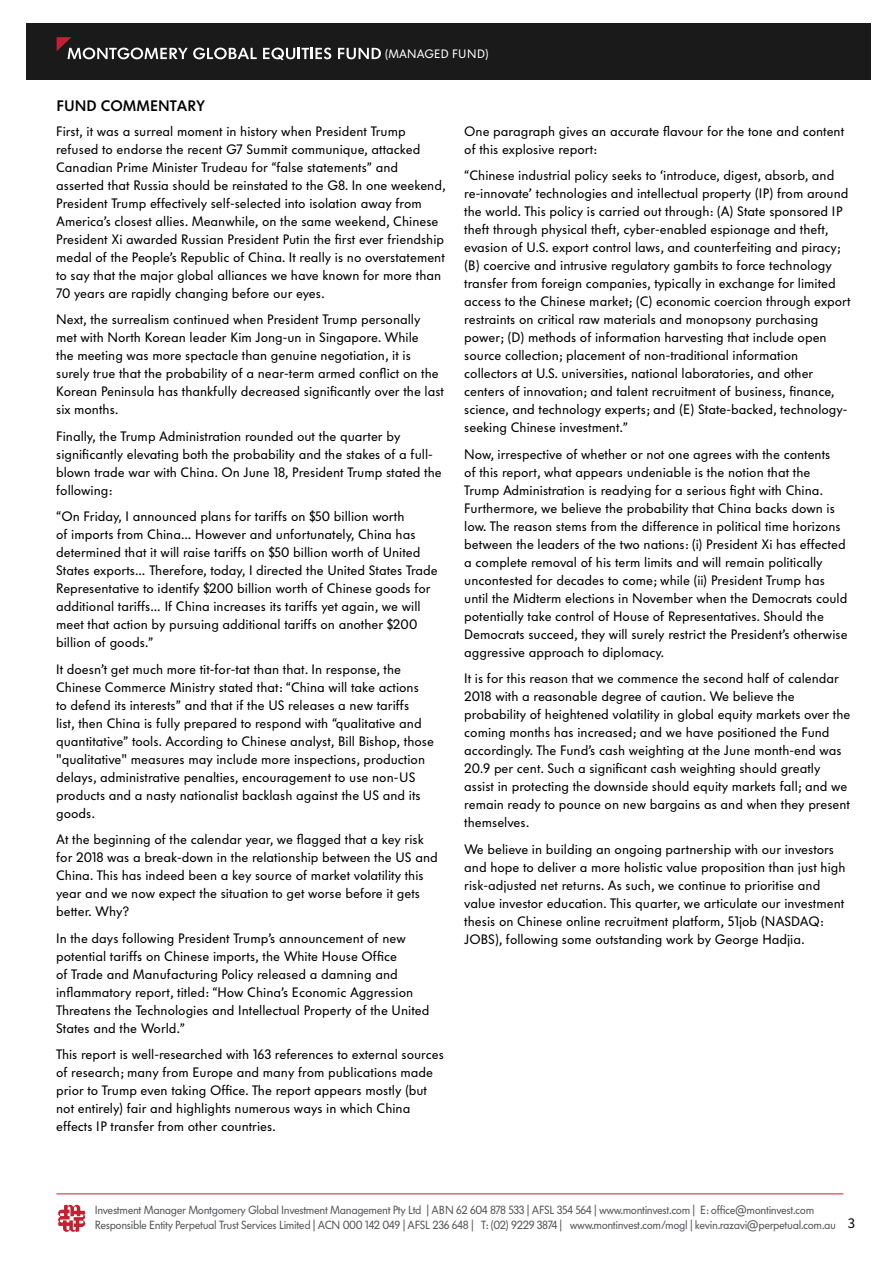
<style>
.page{position:relative;width:893px;height:1263px;background:#fff}
.page>*{position:absolute;margin:0;border:0;box-sizing:border-box;transform-origin:0 0}
.t1{font:15px "Volkswagen Semi";color:#000}
.t2{font:15px "Source Sans Pro";color:#000}
.t3{font:13.5px/18px "Volkswagen Copy";color:#000}
.t4{font:12px "Volkswagen Copy";letter-spacing:.02em;color:#fff}
.t5{font:11.7px/15px "Volkswagen Copy";letter-spacing:-.035em;color:#58595b;scale:.96 1}
</style>
<div class="page">
<div style="left:26px;top:23px;width:844px;height:57px;background:#1a1a1a"></div>
<svg style="left:57px;top:37px;width:200px;height:22px"></svg>
<svg style="left:263px;top:48px;width:68px;height:12px"></svg>
<svg style="left:338px;top:48px;width:43px;height:11px"></svg>
<hr style="left:56px;top:1193px;width:787px;height:1px;background:#c32032">
<svg style="left:58px;top:1205px;width:27px;height:27px"></svg>
<p class="t1" style="left:56px;top:97px;width:150px">FUND COMMENTARY</p>
<p class="t4" style="left:385px;top:47px;width:105px">(MANAGED FUND)</p>
<p class="t3" style="left:56px;top:122px;width:391px">First, it was a surreal moment in history when President Trump refused to endorse the recent G7 Summit communique, attacked Canadian Prime Minister Trudeau for “false statements” and asserted that Russia should be reinstated to the G8. In one weekend, President Trump effectively self-selected into isolation away from America’s closest allies. Meanwhile, on the same weekend, Chinese President Xi awarded Russian President Putin the first ever friendship medal of the People’s Republic of China. It really is no overstatement to say that the major global alliances we have known for more than 70 years are rapidly changing before our eyes.</p>
<p class="t3" style="left:56px;top:311px;width:389px">Next, the surrealism continued when President Trump personally met with North Korean leader Kim Jong-un in Singapore. While<br>the meeting was more spectacle than genuine negotiation, it is surely true that the probability of a near-term armed conflict on the Korean Peninsula has thankfully decreased significantly over the last six months.</p>
<p class="t3" style="left:56px;top:427px;width:387px">Finally, the Trump Administration rounded out the quarter by significantly elevating both the probability and the stakes of a full&shy;blown trade war with China. On June 18, President Trump stated the following:</p>
<p class="t3" style="left:56px;top:508px;width:383px">“On Friday, I announced plans for tariffs on $50 billion worth<br>of imports from China… However and unfortunately, China has determined that it will raise tariffs on $50 billion worth of United States exports… Therefore, today, I directed the United States Trade Representative to identify $200 billion worth of Chinese goods for additional tariffs… If China increases its tariffs yet again, we will meet that action by pursuing additional tariffs on another $200 billion of goods.”</p>
<p class="t3" style="left:56px;top:660px;width:379px">It doesn’t get much more tit-for-tat than that. In response, the Chinese Commerce Ministry stated that: “China will take actions<br>to defend its interests” and that if the US releases a new tariffs<br>list, then China is fully prepared to respond with “qualitative and quantitative” tools. According to Chinese analyst, Bill Bishop, those "qualitative" measures may include more inspections, production delays, administrative penalties, encouragement to use non-US products and a nasty nationalist backlash against the US and its goods.</p>
<p class="t3" style="left:56px;top:831px;width:383px">At the beginning of the calendar year, we flagged that a key risk for 2018 was a break-down in the relationship between the US and China. This has indeed been a key source of market volatility this year and we now expect the situation to get worse before it gets better. Why?</p>
<p class="t3" style="left:56px;top:929px;width:375px">In the days following President Trump’s announcement of new potential tariffs on Chinese imports, the White House Office<br>of Trade and Manufacturing Policy released a damning and inflammatory report, titled: “How China’s Economic Aggression Threatens the Technologies and Intellectual Property of the United States and the World.”</p>
<p class="t3" style="left:56px;top:1046px;width:389px">This report is well-researched with 163 references to external sources of research; many from Europe and many from publications made prior to Trump even taking Office. The report appears mostly (but not entirely) fair and highlights numerous ways in which China effects IP transfer from other countries.</p>
<p class="t3" style="left:464px;top:122px;width:381px">One paragraph gives an accurate flavour for the tone and content of this explosive report:</p>
<p class="t3" style="left:464px;top:167px;width:388px">“Chinese industrial policy seeks to ‘introduce, digest, absorb, and re-innovate’ technologies and intellectual property (IP) from around the world. This policy is carried out through: (A) State sponsored IP theft through physical theft, cyber-enabled espionage and theft, evasion of U.S. export control laws, and counterfeiting and piracy; (B) coercive and intrusive regulatory gambits to force technology transfer from foreign companies, typically in exchange for limited access to the Chinese market; (C) economic coercion through export restraints on critical raw materials and monopsony purchasing power; (D) methods of information harvesting that include open source collection; placement of non-traditional information collectors at U.S. universities, national laboratories, and other centers of innovation; and talent recruitment of business, finance, science, and technology experts; and (E) State-backed, technology&shy;seeking Chinese investment.”</p>
<p class="t3" style="left:464px;top:445px;width:385px">Now, irrespective of whether or not one agrees with the contents<br>of this report, what appears undeniable is the notion that the Trump Administration is readying for a serious fight with China.<br>Furthermore, we believe the probability that China backs down is low. The reason stems from the difference in political time horizons between the leaders of the two nations: (i) President Xi has effected a complete removal of his term limits and will remain politically uncontested for decades to come; while (ii) President Trump has until the Midterm elections in November when the Democrats could potentially take control of House of Representatives. Should the Democrats succeed, they will surely restrict the President’s otherwise aggressive approach to diplomacy.</p>
<p class="t3" style="left:464px;top:670px;width:388px">It is for this reason that we commence the second half of calendar 2018 with a reasonable degree of caution. We believe the probability of heightened volatility in global equity markets over the coming months has increased; and we have positioned the Fund accordingly. The Fund’s cash weighting at the June month-end was 20.9 per cent. Such a significant cash weighting should greatly assist in protecting the downside should equity markets fall; and we remain ready to pounce on new bargains as and when they present themselves.</p>
<p class="t3" style="left:464px;top:840px;width:383px">We believe in building an ongoing partnership with our investors and hope to deliver a more holistic value proposition than just high risk-adjusted net returns. As such, we continue to prioritise and value investor education. This quarter, we articulate our investment thesis on Chinese online recruitment platform, 51job (NASDAQ:<br>JOBS), following some outstanding work by George Hadjia.</p>
<p class="t5" style="left:95px;top:1203px;width:774px">Investment Manager Montgomery Global Investment Management Pty Ltd | ABN 62 604 878 533 | AFSL 354 564 | www.montinvest.com | E: office@montinvest.com<br>Responsible Entity Perpetual Trust Services Limited | ACN 000 142 049 | AFSL 236 648 | T: (02) 9229 3874 | www.montinvest.com/mogl | kevin.razavi@perpetual.com.au</p>
<p class="t2" style="left:848px;top:1214px;width:9px">3</p>
</div>
